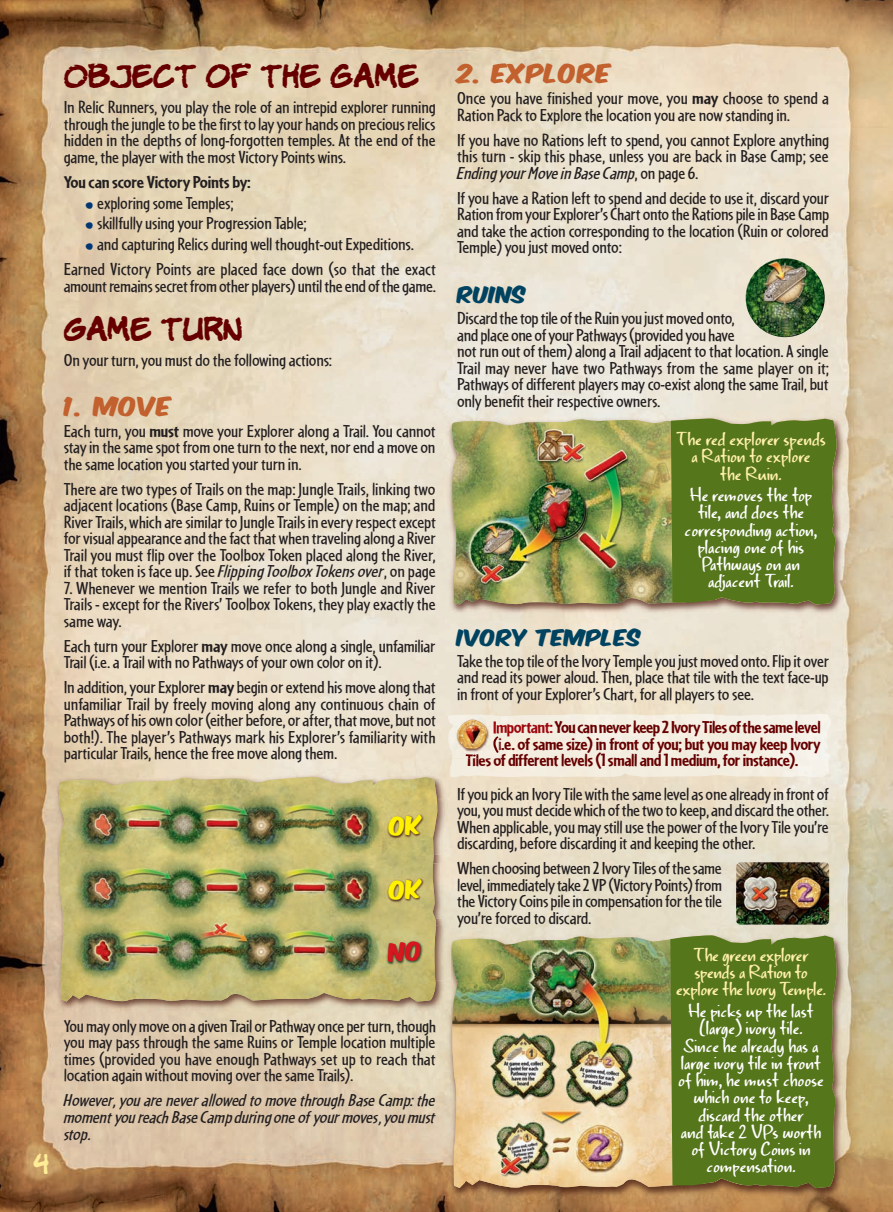
<style>
.page{position:relative;width:893px;height:1212px;background:#fff}
.page>*{position:absolute;margin:0;border:0;box-sizing:border-box;transform-origin:0 0}
.t1{font:30px "Komika Parch";color:#600;scale:1.15 1}
.t2{font:25.5px "Komika Parch";color:#ffec96}
.t3{font:22.5px "Komika Axis";letter-spacing:.015em;color:#c2602e;scale:1.15 1}
.t4{font:19.5px "Komika Axis";letter-spacing:.015em;color:#004361;scale:1.15 1}
.t5{font:18.75px/17.2px "Everything";color:#fff;text-align:center;scale:1.2 1}
.t6{font:18.75px/17.2px "Everything";letter-spacing:-.01em;color:#fff0aa;text-align:center;scale:1.2 1}
.t7{font:18px/16.5px "Cafeteria";letter-spacing:-.015em;color:#231f20;text-align:justify;scale:1.15 1}
.t8{font:700 18px "Cafeteria";letter-spacing:-.02em;color:#600;scale:1.13 1}
.t9{font:italic 18px/16.5px "Cafeteria";letter-spacing:-.015em;color:#231f20;text-align:justify;scale:1.15 1}
.t10{font:700 18px "Cafeteria";letter-spacing:-.015em;color:#231f20;scale:1.15 1}
.s1{font-size:27px;color:#013874}
.s2{font-weight:700}
.s3{font-style:italic}
.s4{color:#9d070d}
</style>
<div class="page">
<img style="left:0;top:0;width:893px;height:1212px">
<img style="left:450px;top:714px;width:381px;height:63px">
<img style="left:746px;top:258px;width:79px;height:79px;border-radius:39px">
<svg style="left:448px;top:715px;width:2px;height:43px"></svg>
<img style="left:450px;top:713px;width:49px;height:1px">
<img style="left:450px;top:714px;width:49px;height:44px">
<svg style="left:494px;top:721px;width:5px;height:12px"></svg>
<img style="left:493px;top:736px;width:6px;height:17px">
<img style="left:466px;top:754px;width:33px;height:4px">
<img style="left:458px;top:720px;width:29px;height:29px">
<img style="left:52px;top:769px;width:399px;height:246px">
<img style="left:58px;top:776px;width:380px;height:226px">
<img style="left:433px;top:798px;width:14px;height:57px">
<img style="left:366px;top:799px;width:72px;height:61px">
<img style="left:444px;top:411px;width:406px;height:207px">
<img style="left:451px;top:418px;width:386px;height:187px">
<img style="left:433px;top:862px;width:14px;height:57px">
<img style="left:366px;top:863px;width:70px;height:123px">
<img style="left:434px;top:924px;width:10px;height:57px">
<div style="left:671px;top:418px;width:167px;height:186px;background:#56761c"></div>
<img style="left:444px;top:928px;width:406px;height:273px">
<img style="left:444px;top:928px;width:7px;height:87px">
<img style="left:444px;top:939px;width:3px;height:41px">
<img style="left:451px;top:935px;width:219px;height:253px">
<svg style="left:670px;top:935px;width:168px;height:253px;background:#5b7721"></svg>
<img style="left:736px;top:862px;width:93px;height:62px">
<svg style="left:388px;top:814px;width:36px;height:22px"></svg>
<svg style="left:388px;top:878px;width:36px;height:23px"></svg>
<svg style="left:387px;top:940px;width:35px;height:23px"></svg>
<h1 class="t1" style="left:64px;top:60px;width:310px">OBJECT OF THE GAME</h1>
<p class="t7" style="left:64px;top:101px;width:325px">In Relic Runners, you play the role of an intrepid explorer running through the jungle to be the first to lay your hands on precious relics hidden in the depths of long-forgotten temples. At the end of the game, the player with the most Victory Points wins.</p>
<p class="t10" style="left:64px;top:176px;width:164px">You can score Victory Points by:</p>
<p class="t7" style="left:85px;top:196px;width:131px"><span class="s1">•</span> exploring some Temples;</p>
<p class="t7" style="left:85px;top:217px;width:194px"><span class="s1">•</span> skillfully using your Progression Table;</p>
<p class="t7" style="left:64px;top:233px;width:325px;line-height:25px;text-align:center"><span class="s1">•</span> and capturing Relics during well thought-out Expeditions.<br>Earned Victory Points are placed face down (so that the exact</p>
<p class="t7" style="left:64px;top:279px;width:325px">amount remains secret from other players) until the end of the game.</p>
<h1 class="t1" style="left:64px;top:313px;width:157px">GAME TURN</h1>
<p class="t7" style="left:64px;top:353px;width:235px">On your turn, you must do the following actions:</p>
<p class="t3" style="left:64px;top:395px;width:95px">1. MOVE</p>
<p class="t7" style="left:64px;top:424px;width:325px">Each turn, you <span class="s2">must</span> move your Explorer along a Trail. You cannot stay in the same spot from one turn to the next, nor end a move on the same location you started your turn in.</p>
<p class="t7" style="left:64px;top:482px;width:325px">There are two types of Trails on the map: Jungle Trails, linking two adjacent locations (Base Camp, Ruins or Temple) on the map; and River Trails, which are similar to Jungle Trails in every respect except for visual appearance and the fact that when traveling along a River Trail you must flip over the Toolbox Token placed along the River, if that token is face up. See <span class="s3">Flipping Toolbox Tokens over</span>, on page</p>
<p class="t7" style="left:64px;top:581px;width:325px">7. Whenever we mention Trails we refer to both Jungle and River Trails - except for the Rivers’ Toolbox Tokens, they play exactly the same way.</p>
<p class="t7" style="left:64px;top:639px;width:325px">Each turn your Explorer <span class="s2">may</span> move once along a single, unfamiliar<br>Trail (i.e. a Trail with no Pathways of your own color on it).</p>
<p class="t7" style="left:64px;top:681px;width:325px">In addition, your Explorer <span class="s2">may</span>begin or extend his move along that unfamiliar Trail by freely moving along any continuous chain of Pathways of his own color (either before, or after, that move, but not both!). The player’s Pathways mark his Explorer’s familiarity with particular Trails, hence the free move along them.</p>
<h2 class="t2" style="left:33px;top:1150px;width:17px">4</h2>
<p class="t7" style="left:64px;top:1019px;width:325px">You may only move on a given Trail or Pathway once per turn, though you may pass through the same Ruins or Temple location multiple times (provided you have enough Pathways set up to reach that location again without moving over the same Trails).</p>
<p class="t9" style="left:64px;top:1094px;width:325px">However, you are never allowed to move through Base Camp: the moment you reach Base Camp during one of your moves, you must stop.</p>
<p class="t3" style="left:457px;top:62px;width:136px">2. EXPLORE</p>
<p class="t7" style="left:457px;top:92px;width:325px">Once you have finished your move, you <span class="s2">may</span> choose to spend a<br>Ration Pack to Explore the location you are now standing in.</p>
<p class="t7" style="left:457px;top:133px;width:325px">If you have no Rations left to spend, you cannot Explore anything this turn - skip this phase, unless you are back in Base Camp; see <span class="s3">Ending your Move in Base Camp</span>, on page 6.</p>
<p class="t7" style="left:457px;top:191px;width:325px">If you have a Ration left to spend and decide to use it, discard your Ration from your Explorer’s Chart onto the Rations pile in Base Camp and take the action corresponding to the location (Ruin or colored Temple) you just moved onto:</p>
<p class="t4" style="left:457px;top:285px;width:61px">RUINS</p>
<p class="t7" style="left:457px;top:312px;width:325px;text-align:left">Discard the top tile of the Ruin you just moved onto,<br>and place one of your Pathways (provided you have<br>not run out of them) along a Trail adjacent to that location. A single Trail may never have two Pathways from the same player on it; Pathways of different players may co-exist along the same Trail, but only benefit their respective owners.</p>
<p class="t6" style="left:676px;top:432px;width:126px">The red explorer spends a Ration to explore<br>the Ruin.</p>
<p class="t5" style="left:685px;top:488px;width:112px">He removes the top tile, and does the corresponding action, placing one of his<br>Pathways on an adjacent Trail.</p>
<p class="t4" style="left:457px;top:628px;width:161px">IVORY TEMPLES</p>
<p class="t7" style="left:457px;top:654px;width:325px">Take the top tile of the Ivory Temple you just moved onto. Flip it over and read its power aloud. Then, place that tile with the text face-up in front of your Explorer’s Chart, for all players to see.</p>
<p class="t8" style="left:493px;top:721px;width:292px"><span class="s4">Important:</span> You can never keep 2 Ivory Tiles of the same level</p>
<p class="t8" style="left:493px;top:738px;width:292px">(i.e. of same size) in front of you; but you may keep Ivory</p>
<p class="t8" style="left:466px;top:754px;width:296px">Tiles of different levels (1 small and 1 medium, for instance).</p>
<p class="t7" style="left:457px;top:787px;width:325px">If you pick an Ivory Tile with the same level as one already in front of you, you must decide which of the two to keep, and discard the other.<br>When applicable, you may still use the power of the Ivory Tile you’re discarding, before discarding it and keeping the other.</p>
<p class="t7" style="left:457px;top:862px;width:232px">When choosing between 2 Ivory Tiles of the same level, immediately take 2 VP (Victory Points) from the Victory Coins pile in compensation for the tile you’re forced to discard.</p>
<p class="t6" style="left:676px;top:948px;width:126px">The green explorer spends a Ration to explore the Ivory Temple.</p>
<p class="t5" style="left:678px;top:1004px;width:123px">He picks up the last (large) ivory tile.<br>Since he already has a large ivory tile in front of him, he must choose which one to keep, discard the other<br>and take 2 VPs worth of Victory Coins in compensation.</p>
</div>
